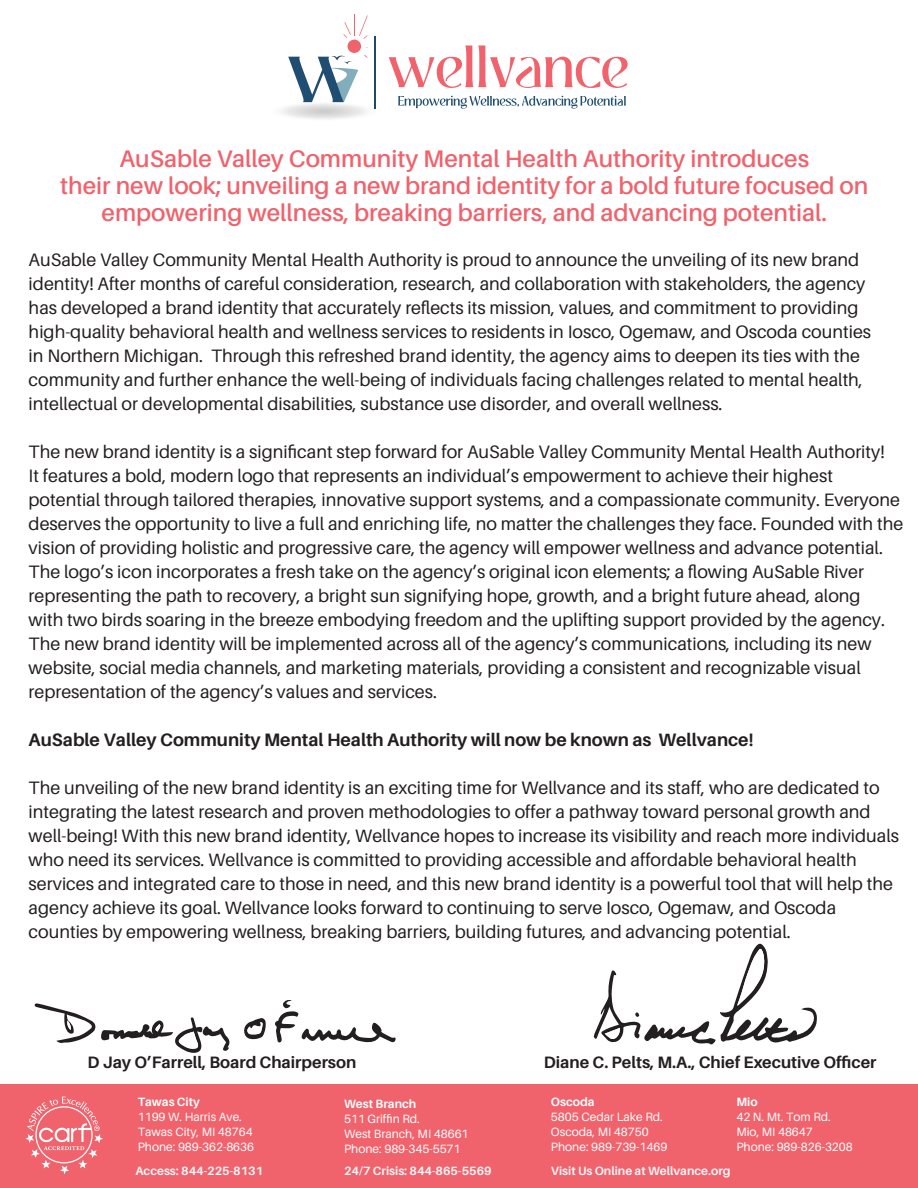
<style>
.page{position:relative;width:918px;height:1188px;background:#fff}
.page>*{position:absolute;margin:0;border:0;box-sizing:border-box;transform-origin:0 0}
.t1{font:600 24px/27px "Aileron";color:#f0626c;text-align:center}
.t2{font:18px/24px "Aileron";color:#231f20}
.t3{font:700 18px "Aileron";color:#231f20}
.t4{font:700 16.5px "Aileron";color:#231f20}
.t5{font:12px/15px "Aileron";color:#fff}
.t6{font:700 12px "Aileron";color:#f4f5f6}
.t7{font:700 12px "Aileron";color:#fff}
</style>
<div class="page">
<hr style="left:374px;top:36px;width:2px;height:73px;background:#1f486b">
<div style="left:269px;top:101px;width:110px;height:20px;background:#fdfdfd;border-radius:50%"></div>
<div style="left:270px;top:102px;width:108px;height:19px;background:#fbfbfc;border-radius:50%"></div>
<div style="left:274px;top:102px;width:100px;height:18px;background:#f7f8f7;border-radius:50%"></div>
<div style="left:275px;top:103px;width:98px;height:17px;background:#f6f6f6;border-radius:50%"></div>
<div style="left:279px;top:103px;width:90px;height:16px;background:#f1f3f2;border-radius:50%"></div>
<div style="left:283px;top:104px;width:82px;height:15px;background:#edeeee;border-radius:50%"></div>
<div style="left:287px;top:105px;width:74px;height:13px;background:#ebeaea;border-radius:50%"></div>
<div style="left:290px;top:105px;width:68px;height:12px;background:#e7e7e6;border-radius:50%"></div>
<div style="left:295px;top:106px;width:58px;height:11px;background:#e2e3e2;border-radius:50%"></div>
<div style="left:299px;top:107px;width:50px;height:9px;background:#dfdfde;border-radius:50%"></div>
<div style="left:303px;top:107px;width:42px;height:8px;background:#dbdbda;border-radius:50%"></div>
<div style="left:308px;top:108px;width:32px;height:6px;background:#d6d6d5;border-radius:50%"></div>
<hr style="left:313px;top:109px;width:22px;height:4px;background:#d2d2d1;border-radius:50%">
<hr style="left:314px;top:110px;width:19px;height:3px;background:#d1d1d0;border-radius:50%">
<div style="left:348px;top:40px;width:13px;height:13px;background:#f0626c;border-radius:50%"></div>
<svg style="left:343px;top:14px;width:24px;height:25px"></svg>
<svg style="left:288px;top:55px;width:70px;height:47px"></svg>
<svg style="left:389px;top:45px;width:239px;height:43px"></svg>
<svg style="left:398px;top:96px;width:228px;height:13px"></svg>
<div style="left:0;top:1085px;width:918px;height:103px;background:#f0626c"></div>
<svg style="left:25px;top:1097px;width:78px;height:77px"></svg>
<svg style="left:275px;top:1000px;width:121px;height:43px"></svg>
<svg style="left:35px;top:1003px;width:195px;height:50px"></svg>
<svg style="left:244px;top:1018px;width:22px;height:21px"></svg>
<svg style="left:594px;top:943px;width:223px;height:102px"></svg>
<h1 class="t1" style="left:60px;top:145px;width:810px">AuSable Valley Community Mental Health Authority introduces<br>their new look; unveiling a new brand identity for a bold future focused on empowering wellness, breaking barriers, and advancing potential.</h1>
<p class="t2" style="left:29px;top:248px;width:844px">AuSable Valley Community Mental Health Authority is proud to announce the unveiling of its new brand identity! After months of careful consideration, research, and collaboration with stakeholders, the agency has developed a brand identity that accurately reflects its mission, values, and commitment to providing high-quality behavioral health and wellness services to residents in Iosco, Ogemaw, and Oscoda counties in Northern Michigan. Through this refreshed brand identity, the agency aims to deepen its ties with the community and further enhance the well-being of individuals facing challenges related to mental health, intellectual or developmental disabilities, substance use disorder, and overall wellness.</p>
<p class="t2" style="left:29px;top:440px;width:876px">The new brand identity is a significant step forward for AuSable Valley Community Mental Health Authority!<br>It features a bold, modern logo that represents an individual’s empowerment to achieve their highest potential through tailored therapies, innovative support systems, and a compassionate community. Everyone deserves the opportunity to live a full and enriching life, no matter the challenges they face. Founded with the vision of providing holistic and progressive care, the agency will empower wellness and advance potential.<br>The logo’s icon incorporates a fresh take on the agency’s original icon elements; a flowing AuSable River representing the path to recovery, a bright sun signifying hope, growth, and a bright future ahead, along<br>with two birds soaring in the breeze embodying freedom and the uplifting support provided by the agency.<br>The new brand identity will be implemented across all of the agency’s communications, including its new website, social media channels, and marketing materials, providing a consistent and recognizable visual representation of the agency’s values and services.</p>
<p class="t3" style="left:29px;top:730px;width:726px">AuSable Valley Community Mental Health Authority will now be known as Wellvance!</p>
<p class="t2" style="left:29px;top:776px;width:872px">The unveiling of the new brand identity is an exciting time for Wellvance and its staff, who are dedicated to integrating the latest research and proven methodologies to offer a pathway toward personal growth and well-being! With this new brand identity, Wellvance hopes to increase its visibility and reach more individuals who need its services. Wellvance is committed to providing accessible and affordable behavioral health services and integrated care to those in need, and this new brand identity is a powerful tool that will help the agency achieve its goal. Wellvance looks forward to continuing to serve Iosco, Ogemaw, and Oscoda counties by empowering wellness, breaking barriers, building futures, and advancing potential.</p>
<p class="t4" style="left:88px;top:1053px;width:270px">D Jay O’Farrell, Board Chairperson</p>
<p class="t7" style="left:138px;top:1096px;width:64px">Tawas City</p>
<p class="t5" style="left:138px;top:1110px;width:118px">1199 W. Harris Ave.<br>Tawas City, MI 48764<br>Phone: 989-362-8636</p>
<p class="t7" style="left:344px;top:1097px;width:74px">West Branch</p>
<p class="t5" style="left:344px;top:1111px;width:126px">511 Griffin Rd.<br>West Branch, MI 48661<br>Phone: 989-345-5571</p>
<p class="t4" style="left:544px;top:1053px;width:334px">Diane C. Pelts, M.A., Chief Executive Officer</p>
<p class="t7" style="left:551px;top:1096px;width:45px">Oscoda</p>
<p class="t5" style="left:551px;top:1110px;width:118px">5805 Cedar Lake Rd.<br>Oscoda, MI 48750<br>Phone: 989-739-1469</p>
<p class="t7" style="left:736px;top:1095px;width:23px">Mio</p>
<p class="t5" style="left:736px;top:1109px;width:118px">42 N. Mt. Tom Rd.<br>Mio, MI 48647<br>Phone: 989-826-3208</p>
<p class="t6" style="left:136px;top:1165px;width:129px">Access: 844-225-8131</p>
<p class="t6" style="left:344px;top:1165px;width:149px">24/7 Crisis: 844-865-5569</p>
<p class="t6" style="left:551px;top:1165px;width:181px">Visit Us Online at Wellvance.org</p>
</div>
